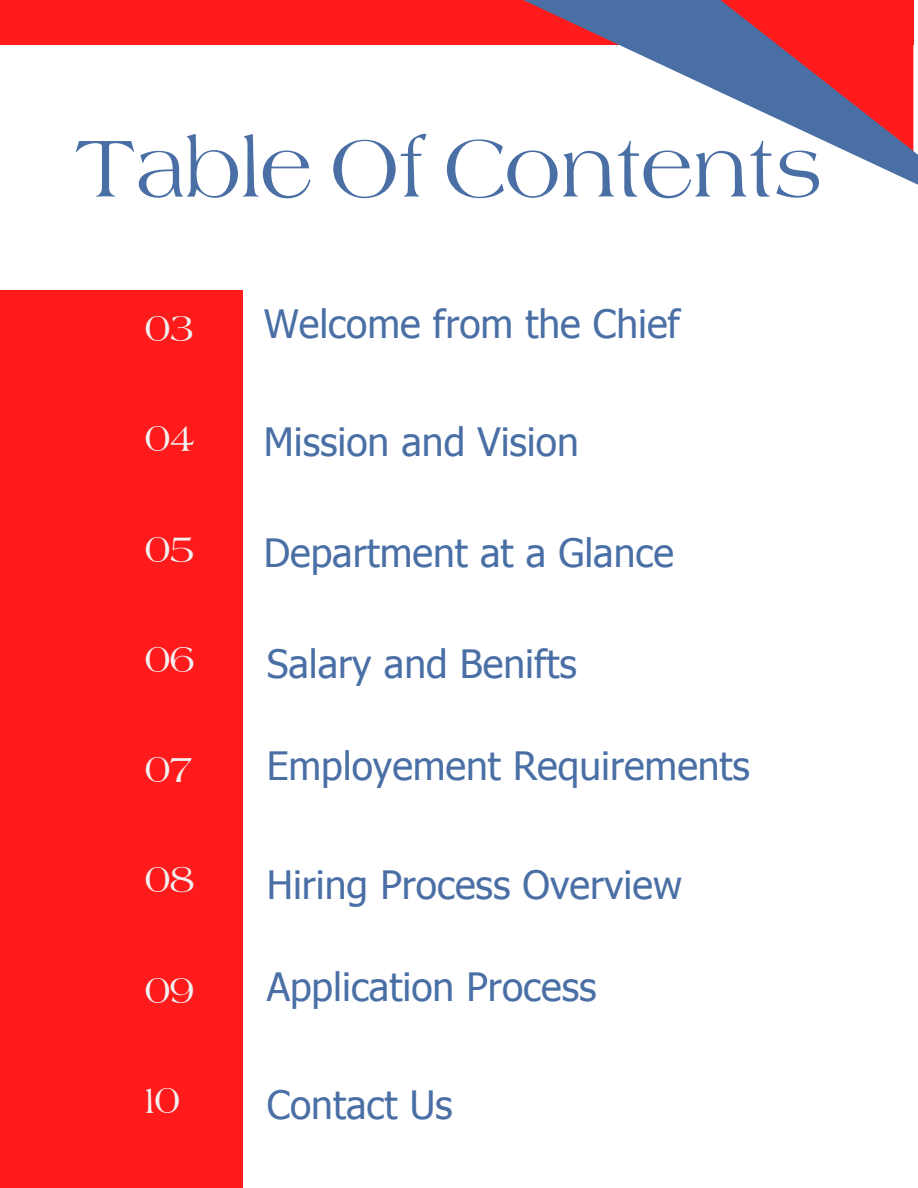
<style>
.page{position:relative;width:918px;height:1188px;background:#fff}
.page>*{position:absolute;margin:0;border:0;box-sizing:border-box;transform-origin:0 0}
.t1{font:72.75px "Americana Font";color:#4a6fa5}
.t2{font:39px "Tahoma";color:#4a6fa5}
.t3{font:33.3px "Americana Font";color:#f2f1f2}
</style>
<div class="page">
<div style="left:0;top:290px;width:243px;height:898px;background:#ff1b1c"></div>
<div style="left:0;top:0;width:913px;height:45px;background:#ff1b1c"></div>
<svg style="left:523px;top:0;width:395px;height:185px"></svg>
<h1 class="t1" style="left:75px;top:119px;width:748px">Table Of Contents</h1>
<p class="t3" style="left:145px;top:306px;width:50px">03</p>
<p class="t3" style="left:145px;top:416px;width:51px">04</p>
<p class="t3" style="left:145px;top:526px;width:51px">05</p>
<p class="t3" style="left:145px;top:636px;width:51px">06</p>
<p class="t3" style="left:145px;top:747px;width:50px">07</p>
<p class="t3" style="left:145px;top:857px;width:51px">08</p>
<p class="t3" style="left:145px;top:967px;width:51px">09</p>
<p class="t3" style="left:145px;top:1077px;width:36px">10</p>
<p class="t2" style="left:264px;top:299px;width:418px">Welcome from the Chief</p>
<p class="t2" style="left:264px;top:417px;width:317px">Mission and Vision</p>
<p class="t2" style="left:264px;top:528px;width:412px">Department at a Glance</p>
<p class="t2" style="left:267px;top:639px;width:312px">Salary and Benifts</p>
<p class="t2" style="left:267px;top:741px;width:485px">Employement Requirements</p>
<p class="t2" style="left:267px;top:860px;width:417px">Hiring Process Overview</p>
<p class="t2" style="left:267px;top:962px;width:331px">Application Process</p>
<p class="t2" style="left:267px;top:1080px;width:188px">Contact Us</p>
</div>
